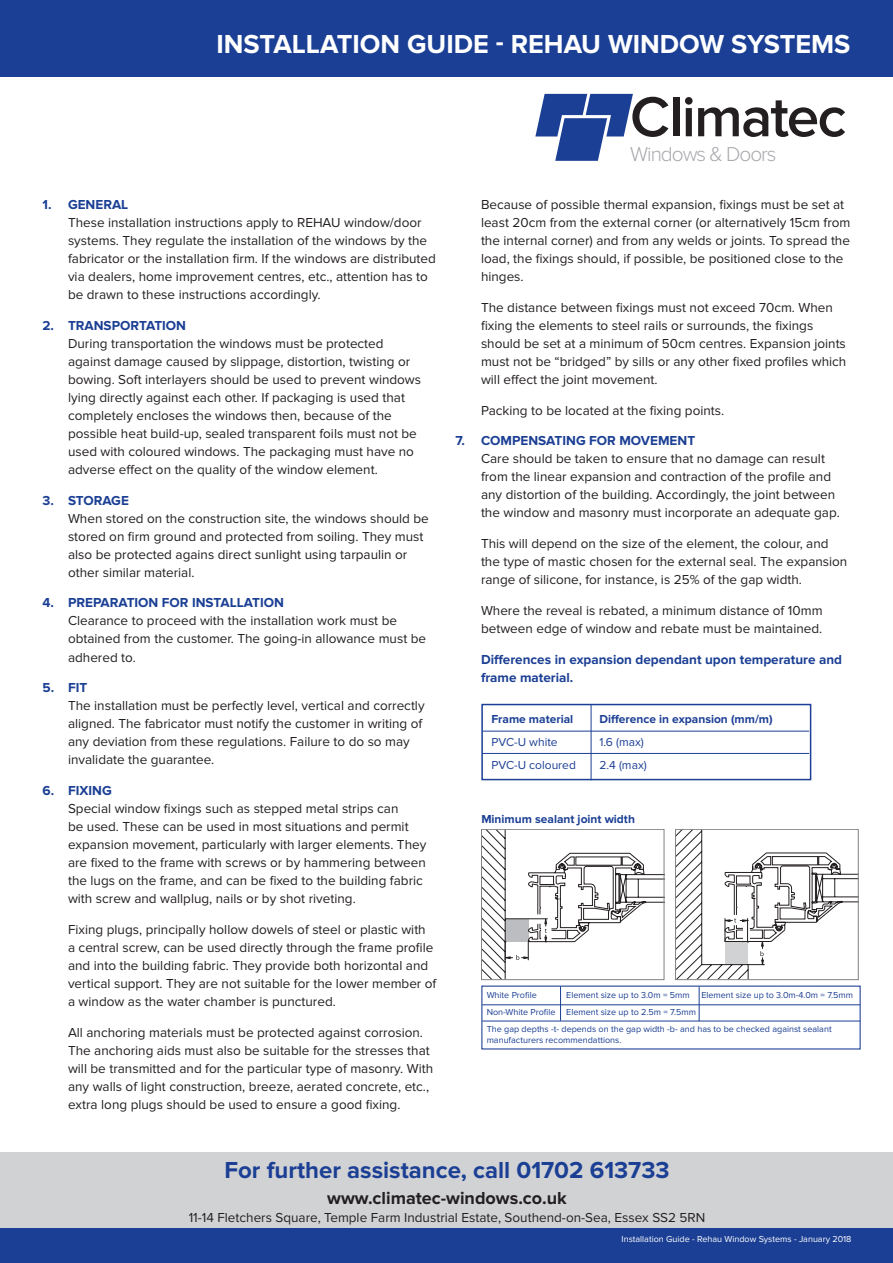
<style>
.page{position:relative;width:893px;height:1263px;background:#fff}
.page>*{position:absolute;margin:0;border:0;box-sizing:border-box;transform-origin:0 0}
.t1{font:600 58.35px "Proxima Nova";letter-spacing:-.03em;color:#231f20}
.t2{font:700 27px "Proxima Nova";color:#fff}
.t3{font:700 24px "Proxima Nova";color:#1b3f94}
.t4{font:300 20.85px "Proxima Nova";letter-spacing:-.05em;color:#a8a9ad}
.t5{font:700 18px "Proxima Nova";color:#231f20}
.t6{font:13.5px/18px "Proxima Nova";color:#231f20}
.t7{font:700 13.5px/18px "Proxima Nova";color:#1b3f94}
.t8{font:700 12px "Proxima Nova";color:#1b3f94}
.t9{font:12px "Proxima Nova";color:#1b3f94}
.t10{font:9px/10.8px "Proxima Nova";color:#1b3f94}
.t11{font:9px "Proxima Nova";color:#fff}
.s1{font-weight:700;color:#1b3f94}
</style>
<div class="page">
<div style="left:481px;top:704px;width:330px;height:76px;border:2px solid #1b3f94"></div>
<hr style="left:482px;top:731px;width:327px;height:1px;background:#1b3f94">
<hr style="left:482px;top:753px;width:327px;height:1px;background:#1b3f94">
<hr style="left:591px;top:704px;width:1px;height:76px;background:#1b3f94">
<hr style="left:482px;top:1004px;width:378px;height:1px;background:#1b3f94">
<hr style="left:482px;top:1021px;width:378px;height:1px;background:#1b3f94">
<hr style="left:560px;top:986px;width:1px;height:35px;background:#1b3f94">
<hr style="left:699px;top:986px;width:1px;height:35px;background:#1b3f94">
<svg style="left:483px;top:831px;width:179px;height:147px"></svg>
<div style="left:481px;top:829px;width:183px;height:151px;border:1px solid #808285"></div>
<svg style="left:677px;top:831px;width:179px;height:147px"></svg>
<div style="left:675px;top:829px;width:183px;height:151px;border:1px solid #808285"></div>
<div style="left:0;top:1152px;width:893px;height:77px;background:#d1d2d4"></div>
<div style="left:0;top:0;width:893px;height:77px;background:#1b3f94"></div>
<div style="left:0;top:1229px;width:893px;height:34px;background:#1b3f94"></div>
<svg style="left:535px;top:94px;width:98px;height:67px"></svg>
<p class="t2" style="left:216px;top:29px;width:635px">INSTALLATION GUIDE - REHAU WINDOW SYSTEMS</p>
<p class="t6" style="left:68px;top:196px;width:369px;text-indent:-26px"><span class="s1">1. GENERAL<br></span>These installation instructions apply to REHAU window/door systems. They regulate the installation of the windows by the fabricator or the installation firm. If the windows are distributed via dealers, home improvement centres, etc., attention has to be drawn to these instructions accordingly.</p>
<p class="t6" style="left:68px;top:317px;width:355px;text-indent:-26px"><span class="s1">2. TRANSPORTATION<br></span>During transportation the windows must be protected against damage caused by slippage, distortion, twisting or bowing. Soft interlayers should be used to prevent windows lying directly against each other. If packaging is used that completely encloses the windows then, because of the possible heat build-up, sealed transparent foils must not be used with coloured windows. The packaging must have no adverse effect on the quality of the window element.</p>
<p class="t6" style="left:68px;top:492px;width:362px;text-indent:-26px"><span class="s1">3. STORAGE<br></span>When stored on the construction site, the windows should be stored on firm ground and protected from soiling. They must also be protected agains direct sunlight using tarpaulin or other similar material.</p>
<p class="t6" style="left:68px;top:595px;width:360px;text-indent:-26px"><span class="s1">4. PREPARATION FOR INSTALLATION<br></span>Clearance to proceed with the installation work must be obtained from the customer. The going-in allowance must be adhered to.</p>
<p class="t6" style="left:68px;top:679px;width:358px;text-indent:-26px"><span class="s1">5. FIT<br></span>The installation must be perfectly level, vertical and correctly aligned. The fabricator must notify the customer in writing of any deviation from these regulations. Failure to do so may invalidate the guarantee.</p>
<p class="t6" style="left:68px;top:782px;width:360px;text-indent:-26px"><span class="s1">6. FIXING<br></span>Special window fixings such as stepped metal strips can<br>be used. These can be used in most situations and permit expansion movement, particularly with larger elements. They are fixed to the frame with screws or by hammering between the lugs on the frame, and can be fixed to the building fabric with screw and wallplug, nails or by shot riveting.</p>
<p class="t6" style="left:68px;top:921px;width:370px">Fixing plugs, principally hollow dowels of steel or plastic with<br>a central screw, can be used directly through the frame profile and into the building fabric. They provide both horizontal and vertical support. They are not suitable for the lower member of a window as the water chamber is punctured.</p>
<p class="t6" style="left:68px;top:1024px;width:367px">All anchoring materials must be protected against corrosion.<br>The anchoring aids must also be suitable for the stresses that will be transmitted and for the particular type of masonry. With any walls of light construction, breeze, aerated concrete, etc., extra long plugs should be used to ensure a good fixing.</p>
<p class="t1" style="left:630px;top:83px;width:218px">Climatec</p>
<p class="t4" style="left:630px;top:142px;width:148px">Windows &amp; Doors</p>
<p class="t6" style="left:481px;top:196px;width:371px">Because of possible thermal expansion, fixings must be set at least 20cm from the external corner (or alternatively 15cm from the internal corner) and from any welds or joints. To spread the load, the fixings should, if possible, be positioned close to the hinges.</p>
<p class="t6" style="left:481px;top:299px;width:367px">The distance between fixings must not exceed 70cm. When fixing the elements to steel rails or surrounds, the fixings should be set at a minimum of 50cm centres. Expansion joints must not be “bridged” by sills or any other fixed profiles which will effect the joint movement.</p>
<p class="t6" style="left:481px;top:402px;width:245px">Packing to be located at the fixing points.</p>
<p class="t6" style="left:481px;top:433px;width:360px;text-indent:-26px"><span class="s1">7. COMPENSATING FOR MOVEMENT<br></span>Care should be taken to ensure that no damage can result from the linear expansion and contraction of the profile and any distortion of the building. Accordingly, the joint between the window and masonry must incorporate an adequate gap.</p>
<p class="t6" style="left:481px;top:535px;width:368px">This will depend on the size of the element, the colour, and the type of mastic chosen for the external seal. The expansion range of silicone, for instance, is 25% of the gap width.</p>
<p class="t6" style="left:481px;top:602px;width:343px">Where the reveal is rebated, a minimum distance of 10mm between edge of window and rebate must be maintained.</p>
<p class="t7" style="left:481px;top:650px;width:363px">Differences in expansion dependant upon temperature and frame material.</p>
<p class="t8" style="left:491px;top:712px;width:83px">Frame material</p>
<p class="t8" style="left:599px;top:712px;width:175px">Difference in expansion (mm/m)</p>
<p class="t9" style="left:491px;top:737px;width:68px">PVC-U white</p>
<p class="t9" style="left:599px;top:737px;width:46px">1.6 (max)</p>
<p class="t9" style="left:491px;top:760px;width:86px">PVC-U coloured</p>
<p class="t9" style="left:599px;top:760px;width:49px">2.4 (max)</p>
<p class="t8" style="left:481px;top:812px;width:155px">Minimum sealant joint width</p>
<p class="t10" style="left:487px;top:990px;width:52px">White Profile</p>
<p class="t10" style="left:566px;top:990px;width:125px">Element size up to 3.0m = 5mm</p>
<p class="t10" style="left:701px;top:990px;width:153px">Element size up to 3.0m-4.0m = 7.5mm</p>
<p class="t10" style="left:487px;top:1007px;width:211px">Non-White Profile Element size up to 2.5m = 7.5mm</p>
<p class="t10" style="left:487px;top:1024px;width:346px">The gap depths -t- depends on the gap width -b- and has to be checked against sealant manufacturers recommendattions.</p>
<p class="t3" style="left:224px;top:1156px;width:447px">For further assistance, call 01702 613733</p>
<p class="t5" style="left:327px;top:1187px;width:241px">www.climatec-windows.co.uk</p>
<p class="t6" style="left:189px;top:1209px;width:518px">11-14 Fletchers Square, Temple Farm Industrial Estate, Southend-on-Sea, Essex SS2 5RN</p>
<p class="t11" style="left:621px;top:1234px;width:231px">Installation Guide - Rehau Window Systems - January 2018</p>
</div>
